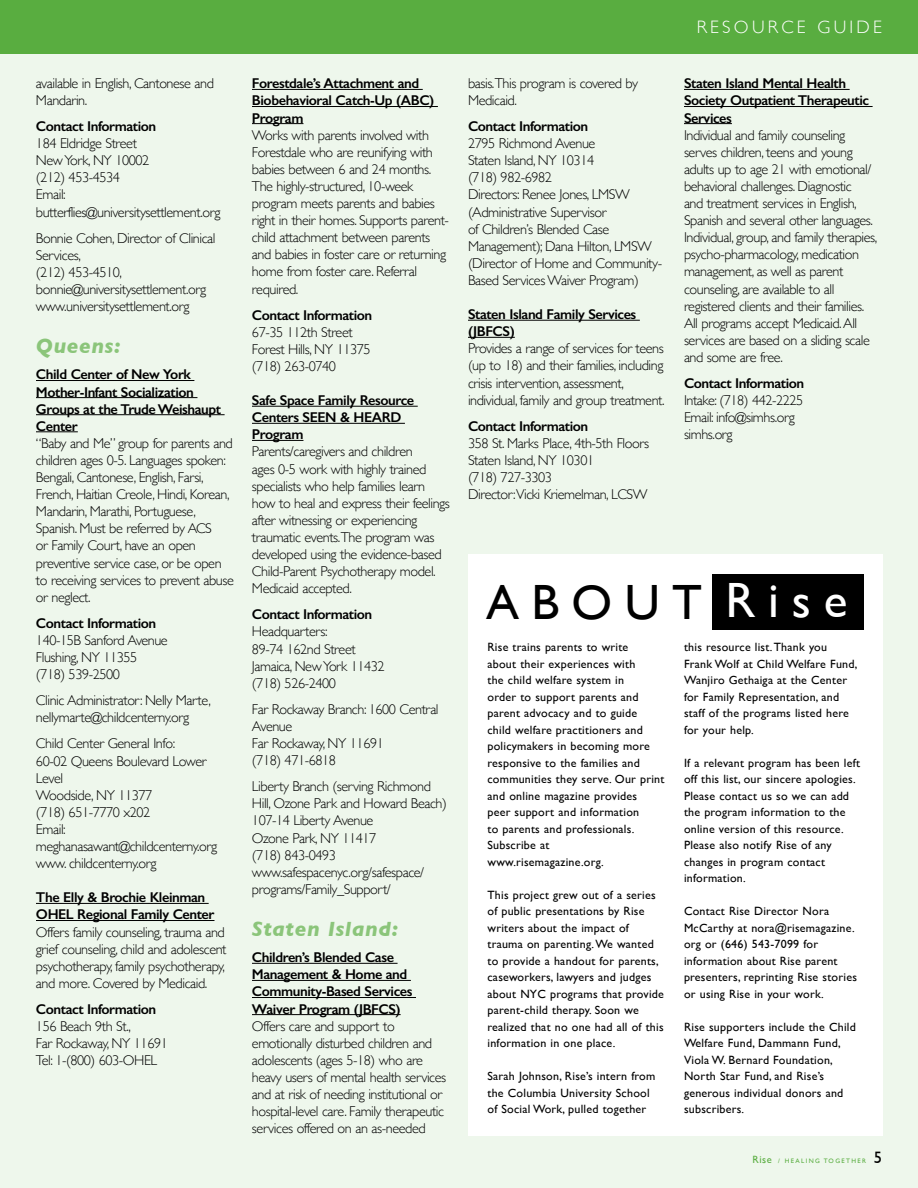
<style>
.page{position:relative;width:918px;height:1188px;background:#eef7ec}
.page>*{position:absolute;margin:0;border:0;box-sizing:border-box;transform-origin:0 0}
.t1{font:49.5px "Gill Sans";letter-spacing:.255em;color:#000}
.t2{font:italic 700 21px "Gill Sans";letter-spacing:.03em;color:#8bc57a}
.t3{font:300 18px "Gill Sans";letter-spacing:.18em;color:#fff}
.t4{font:300 14.25px/17.1px "Gill Sans";letter-spacing:-.03em;color:#000}
.t5{font:600 14.25px/17.1px "Gill Sans";letter-spacing:-.03em;color:#000}
.t6{font:12px/16.5px "Gill Sans";letter-spacing:.02em;color:#000}
.t7{font:6.45px "Gill Sans";letter-spacing:.21em;color:#59ad40}
.s1{color:#fff}
.s2{font-size:10.5px}
.s3{font-size:16.5px;color:#000}
</style>
<div class="page">
<hr style="left:36px;top:380px;width:158px;height:1px;background:#000">
<hr style="left:36px;top:397px;width:161px;height:1px;background:#000">
<hr style="left:36px;top:414px;width:189px;height:1px;background:#000">
<hr style="left:36px;top:431px;width:42px;height:1px;background:#000">
<hr style="left:36px;top:903px;width:173px;height:1px;background:#000">
<hr style="left:36px;top:920px;width:178px;height:1px;background:#000">
<hr style="left:252px;top:89px;width:171px;height:1px;background:#000">
<hr style="left:252px;top:106px;width:186px;height:1px;background:#000">
<hr style="left:252px;top:123px;width:51px;height:1px;background:#000">
<hr style="left:252px;top:406px;width:166px;height:1px;background:#000">
<hr style="left:252px;top:423px;width:153px;height:1px;background:#000">
<hr style="left:252px;top:440px;width:51px;height:1px;background:#000">
<hr style="left:252px;top:963px;width:146px;height:1px;background:#000">
<hr style="left:252px;top:980px;width:159px;height:1px;background:#000">
<hr style="left:252px;top:997px;width:164px;height:1px;background:#000">
<hr style="left:252px;top:1014px;width:149px;height:1px;background:#000">
<hr style="left:468px;top:320px;width:172px;height:1px;background:#000">
<hr style="left:468px;top:337px;width:47px;height:1px;background:#000">
<hr style="left:684px;top:89px;width:166px;height:1px;background:#000">
<hr style="left:684px;top:106px;width:189px;height:1px;background:#000">
<hr style="left:684px;top:123px;width:48px;height:1px;background:#000">
<div style="left:0;top:0;width:918px;height:54px;background:#59ad40"></div>
<div style="left:468px;top:554px;width:414px;height:582px;background:#fff"></div>
<div style="left:712px;top:574px;width:152px;height:56px;background:#000"></div>
<p class="t4" style="left:36px;top:74px;width:180px">available in English, Cantonese and<br>Mandarin.</p>
<p class="t5" style="left:36px;top:118px;width:122px">Contact Information</p>
<p class="t4" style="left:36px;top:134px;width:186px">184 Eldridge Street<br>New York, NY 10002<br>(212) 453-4534<br>Email: butterflies@universitysettlement.org</p>
<p class="t4" style="left:36px;top:229px;width:181px">Bonnie Cohen, Director of Clinical<br>Services,<br>(212) 453-4510, bonnie@universitysettlement.org www.universitysettlement.org</p>
<h2 class="t2" style="left:36px;top:334px;width:86px">Queens:</h2>
<p class="t5" style="left:36px;top:366px;width:187px">Child Center of New York<br>Mother-Infant Socialization<br>Groups at the Trude Weishaupt<br>Center</p>
<p class="t4" style="left:36px;top:434px;width:199px">“Baby and Me” group for parents and children ages 0-5. Languages spoken:<br>Bengali, Cantonese, English, Farsi,<br>French, Haitian Creole, Hindi, Korean,<br>Mandarin, Marathi, Portuguese,<br>Spanish. Must be referred by ACS<br>or Family Court, have an open preventive service case, or be open to receiving services to prevent abuse or neglect.</p>
<p class="t5" style="left:36px;top:614px;width:122px">Contact Information</p>
<p class="t4" style="left:36px;top:631px;width:133px">140-15B Sanford Avenue<br>Flushing, NY 11355 (718) 539-2500</p>
<p class="t4" style="left:36px;top:691px;width:176px">Clinic Administrator: Nelly Marte, nellymarte@childcenterny.org</p>
<p class="t4" style="left:36px;top:735px;width:183px">Child Center General Info:<br>60-02 Queens Boulevard Lower<br>Level<br>Woodside, NY 11377<br>(718) 651-7770 x202<br>Email: meghanasawant@childcenterny.org www. childcenterny.org</p>
<p class="t5" style="left:36px;top:889px;width:180px">The Elly &amp; Brochie Kleinman<br>OHEL Regional Family Center</p>
<p class="t4" style="left:36px;top:923px;width:192px">Offers family counseling, trauma and grief counseling, child and adolescent psychotherapy, family psychotherapy, and more. Covered by Medicaid.</p>
<p class="t5" style="left:36px;top:1000px;width:122px">Contact Information</p>
<p class="t4" style="left:36px;top:1017px;width:133px">156 Beach 9th St.,<br>Far Rockaway, NY 11691<br>Tel: 1-(800) 603-OHEL</p>
<p class="t5" style="left:252px;top:75px;width:184px">Forestdale’s Attachment and<br>Biobehavioral Catch-Up (ABC)<br>Program</p>
<p class="t4" style="left:252px;top:126px;width:199px">Works with parents involved with<br>Forestdale who are reunifying with babies between 6 and 24 months.<br>The highly-structured, 10-week program meets parents and babies right in their homes. Supports parent&shy;child attachment between parents and babies in foster care or returning home from foster care. Referral required.</p>
<p class="t5" style="left:252px;top:306px;width:122px">Contact Information</p>
<p class="t4" style="left:252px;top:323px;width:120px">67-35 112th Street<br>Forest Hills, NY 11375 (718) 263-0740</p>
<p class="t5" style="left:252px;top:392px;width:164px">Safe Space Family Resource<br>Centers SEEN &amp; HEARD<br>Program</p>
<p class="t4" style="left:252px;top:443px;width:200px">Parents/caregivers and children<br>ages 0-5 work with highly trained specialists who help families learn how to heal and express their feelings after witnessing or experiencing traumatic events.The program was developed using the evidence-based Child-Parent Psychotherapy model.<br>Medicaid accepted.</p>
<p class="t5" style="left:252px;top:606px;width:122px">Contact Information</p>
<p class="t4" style="left:252px;top:623px;width:134px">Headquarters:<br>89-74 162nd Street<br>Jamaica, New York 11432 (718) 526-2400</p>
<p class="t4" style="left:252px;top:700px;width:188px">Far Rockaway Branch: 1600 Central<br>Avenue<br>Far Rockaway, NY 11691<br>(718) 471-6818</p>
<p class="t4" style="left:252px;top:777px;width:196px">Liberty Branch (serving Richmond<br>Hill, Ozone Park and Howard Beach)<br>107-14 Liberty Avenue<br>Ozone Park, NY 11417<br>(718) 843-0493 www.safespacenyc.org/safespace/ programs/Family_Support/</p>
<h2 class="t2" style="left:252px;top:917px;width:148px">Staten Island:</h2>
<p class="t5" style="left:252px;top:949px;width:162px">Children’s Blended Case<br>Management &amp; Home and<br>Community-Based Services<br>Waiver Program (JBFCS)</p>
<p class="t4" style="left:252px;top:1017px;width:196px">Offers care and support to emotionally disturbed children and adolescents (ages 5-18) who are heavy users of mental health services and at risk of needing institutional or hospital-level care. Family therapeutic services offered on an as-needed</p>
<p class="t4" style="left:468px;top:74px;width:172px">basis.This program is covered by<br>Medicaid.</p>
<p class="t5" style="left:468px;top:118px;width:122px">Contact Information</p>
<p class="t4" style="left:468px;top:134px;width:196px">2795 Richmond Avenue<br>Staten Island, NY 10314<br>(718) 982-6982<br>Directors: Renee Jones, LMSW (Administrative Supervisor<br>of Children’s Blended Case<br>Management); Dana Hilton, LMSW (Director of Home and Community-<br>Based Services Waiver Program)</p>
<p class="t5" style="left:468px;top:306px;width:170px">Staten Island Family Services (JBFCS)</p>
<p class="t4" style="left:468px;top:339px;width:198px">Provides a range of services for teens (up to 18) and their families, including crisis intervention, assessment, individual, family and group treatment.</p>
<p class="t5" style="left:468px;top:417px;width:122px">Contact Information</p>
<p class="t4" style="left:468px;top:434px;width:183px">358 St. Marks Place, 4th-5th Floors<br>Staten Island, NY 10301<br>(718) 727-3303<br>Director:Vicki Kriemelman, LCSW</p>
<p class="t3" style="left:697px;top:13px;width:98px">Re source</p>
<p class="t3" style="left:818px;top:13px;width:44px">Guide</p>
<p class="t5" style="left:684px;top:75px;width:187px">Staten Island Mental Health<br>Society Outpatient Therapeutic<br>Services</p>
<p class="t4" style="left:684px;top:126px;width:195px">Individual and family counseling serves children, teens and young adults up to age 21 with emotional/ behavioral challenges. Diagnostic<br>and treatment services in English, Spanish and several other languages.<br>Individual, group, and family therapies, psycho-pharmacology, medication management, as well as parent counseling, are available to all registered clients and their families.<br>All programs accept Medicaid. All services are based on a sliding scale and some are free.</p>
<p class="t5" style="left:684px;top:375px;width:122px">Contact Information</p>
<p class="t4" style="left:684px;top:391px;width:121px">Intake: (718) 442-2225<br>Email: info@simhs.org simhs.org</p>
<h1 class="t1" style="left:486px;top:573px;width:363px">ABOU T <span class="s1">Rise</span></h1>
<p class="t6" style="left:488px;top:639px;width:178px">Rise trains parents to write<br>about their experiences with<br>the child welfare system in<br>order to support parents and parent advocacy and to guide<br>child welfare practitioners and policymakers in becoming more responsive to the families and communities they serve. Our print and online magazine provides<br>peer support and information<br>to parents and professionals.<br>Subscribe at www.risemagazine.org.</p>
<p class="t6" style="left:488px;top:887px;width:178px">This project grew out of a series of public presentations by Rise writers about the impact of trauma on parenting. We wanted to provide a handout for parents, caseworkers, lawyers and judges about NYC programs that provide parent-child therapy. Soon we realized that no one had all of this information in one place.</p>
<p class="t6" style="left:488px;top:1068px;width:169px">Sarah Johnson, Rise’s intern from the Columbia University School of Social Work, pulled together</p>
<p class="t6" style="left:684px;top:639px;width:175px">this resource list. Thank you<br>Frank Wolf at Child Welfare Fund,<br>Wanjiro Gethaiga at the Center for Family Representation, and staff of the programs listed here for your help.</p>
<p class="t6" style="left:684px;top:755px;width:178px">If a relevant program has been left off this list, our sincere apologies.<br>Please contact us so we can add the program information to the online version of this resource.<br>Please also notify Rise of any changes in program contact information.</p>
<p class="t6" style="left:684px;top:903px;width:174px">Contact Rise Director Nora<br>McCarthy at nora@risemagazine. org or (646) 543-7099 for information about Rise parent presenters, reprinting Rise stories or using Rise in your work.</p>
<p class="t6" style="left:684px;top:1019px;width:173px">Rise supporters include the Child<br>Welfare Fund, Dammann Fund,<br>Viola W. Bernard Foundation,<br>North Star Fund, and Rise’s generous individual donors and subscribers.</p>
<p class="t7" style="left:753px;top:1157px;width:95px"><span class="s2">Rise</span> / Heali ng Togethe</p>
<p class="t7" style="left:862px;top:1157px;width:21px">r <span class="s3">5</span></p>
</div>
